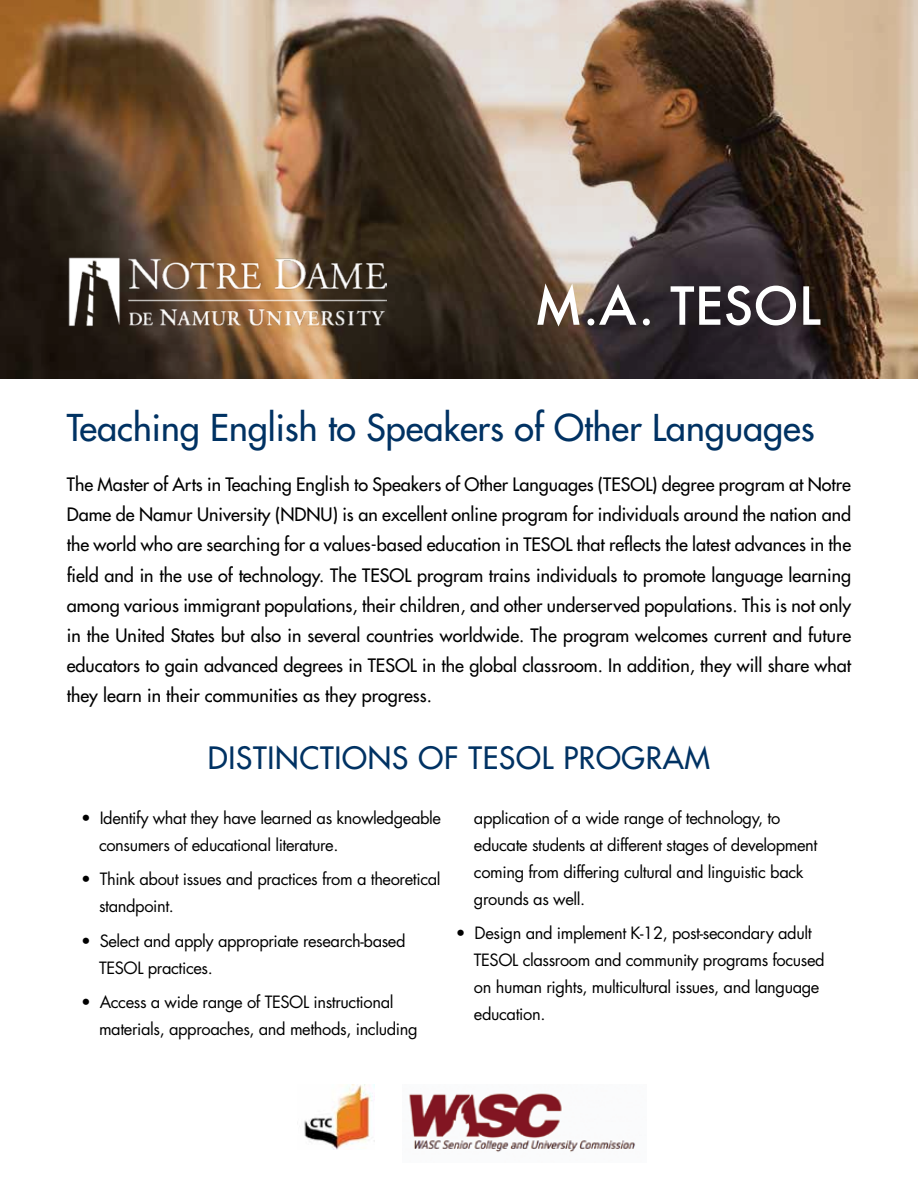
<style>
.page{position:relative;width:918px;height:1188px;background:#fff}
.page>*{position:absolute;margin:0;border:0;box-sizing:border-box;transform-origin:0 0}
.t1{font:500 51px "Futura";color:#fff}
.t2{font:500 36px "Futura Std";color:#003263}
.t3{font:500 30px "Futura Std";letter-spacing:.025em;color:#003263}
.t4{font:500 18px/30px "Futura Std";color:#000;text-align:justify}
.t5{font:16.5px/27px "Futura Std";letter-spacing:-.025em;color:#000}
</style>
<div class="page">
<img style="left:409px;top:1093px;width:227px;height:60px">
<img style="left:304px;top:1084px;width:71px;height:66px">
<img style="left:0;top:0;width:918px;height:379px">
<img style="left:65px;top:253px;width:321px;height:81px">
<h1 class="t1" style="left:534px;top:271px;width:289px">M.A. TESOL</h1>
<h2 class="t2" style="left:67px;top:405px;width:749px">Teaching English to Speakers of Other Languages</h2>
<p class="t4" style="left:67px;top:470px;width:786px">The Master of Arts in Teaching English to Speakers of Other Languages (TESOL) degree program at Notre Dame de Namur University (NDNU) is an excellent online program for individuals around the nation and the world who are searching for a values-based education in TESOL that reflects the latest advances in the field and in the use of technology. The TESOL program trains individuals to promote language learning among various immigrant populations, their children, and other underserved populations. This is not only in the United States but also in several countries worldwide. The program welcomes current and future educators to gain advanced degrees in TESOL in the global classroom. In addition, they will share what they learn in their communities as they progress.</p>
<h3 class="t3" style="left:208px;top:739px;width:504px">DISTINCTIONS OF TESOL PROGRAM</h3>
<p class="t5" style="left:99px;top:804px;width:344px;text-indent:-18px">• Identify what they have learned as knowledgeable consumers of educational literature.</p>
<p class="t5" style="left:99px;top:866px;width:343px;text-indent:-18px">• Think about issues and practices from a theoretical standpoint.</p>
<p class="t5" style="left:99px;top:927px;width:308px;text-indent:-18px">• Select and apply appropriate research-based<br>TESOL practices.</p>
<p class="t5" style="left:99px;top:989px;width:320px;text-indent:-18px">• Access a wide range of TESOL instructional materials, approaches, and methods, including</p>
<p class="t5" style="left:474px;top:804px;width:345px">application of a wide range of technology, to educate students at different stages of development coming from differing cultural and linguistic back grounds as well.</p>
<p class="t5" style="left:474px;top:920px;width:352px;text-indent:-18px">• Design and implement K-12, post-secondary adult TESOL classroom and community programs focused on human rights, multicultural issues, and language education.</p>
</div>
